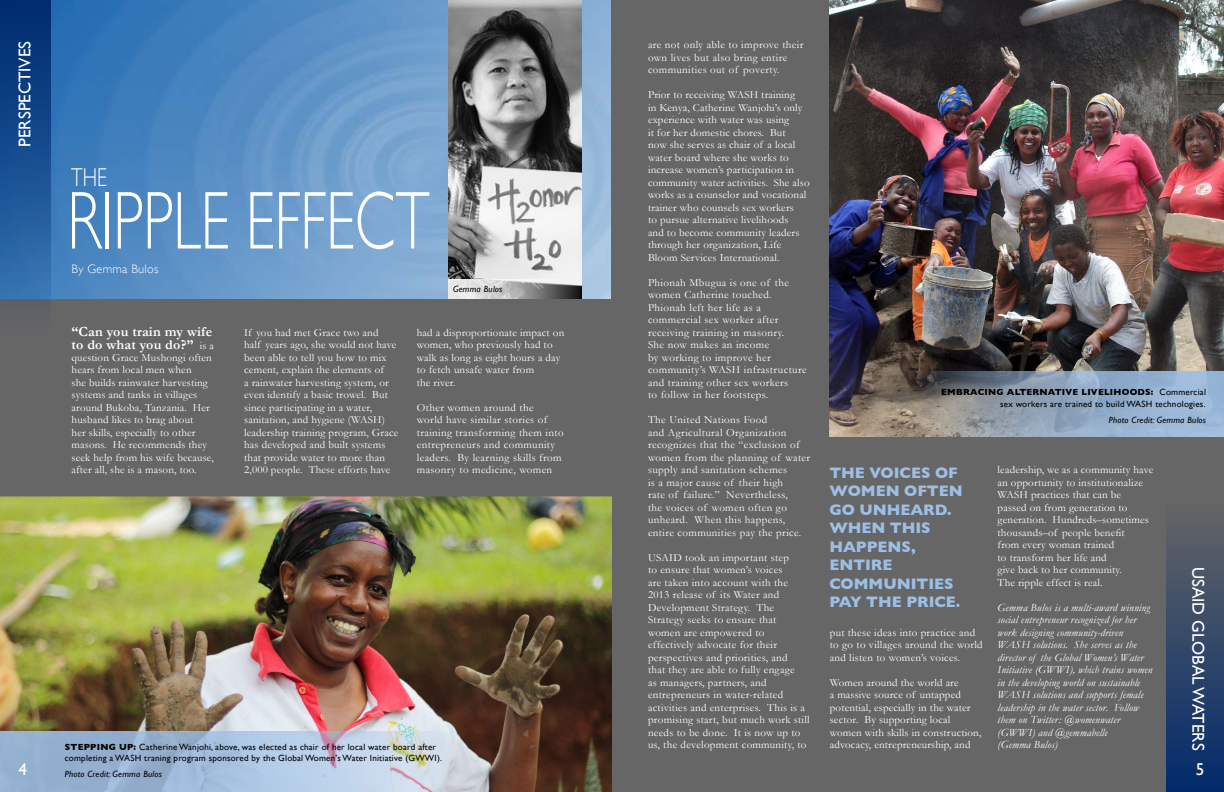
<style>
.page{position:relative;width:1224px;height:792px;background:#666}
.page>*{position:absolute;margin:0;border:0;box-sizing:border-box;transform-origin:0 0}
.t1{font:300 82.6px "Gill Sans Std";color:#fff;scale:.71 1}
.t2{font:300 26px "Gill Sans Std";color:#fff;scale:.77 1}
.t3{font:17.1px "Gill Sans";color:#fff}
.t4{font:700 15.5px "Gill Sans";letter-spacing:-.005em;color:#9dbfe5}
.t5{font:700 14px "Garamond";letter-spacing:.015em;color:#fff}
.t6{font:300 12.3px "Gill Sans";letter-spacing:.025em;color:#fff}
.t7{font:11px/12.5px "Garamond";letter-spacing:.015em;color:#fff}
.t8{font:11px/12.5px "Garamond";letter-spacing:.035em;color:#fff}
.t9{font:italic 11px/12.5px "Garamond";letter-spacing:.015em;color:#fff}
.t10{font:9px/11px "Gill Sans";letter-spacing:.025em;color:#000}
.t11{font:italic 9px "Gill Sans";letter-spacing:.025em;color:#000}
.s1{font-weight:400;font-size:11px}
.s2{font-weight:700}
.s3{font-family:"Garamond";font-size:11px}
</style>
<div class="page">
<img style="left:0;top:496px;width:612px;height:296px">
<img style="left:830px;top:0;width:394px;height:437px">
<div style="left:1166px;top:431px;width:58px;height:361px;background:linear-gradient(to bottom,#767065,#042c6b)"></div>
<img style="left:51px;top:0;width:560px;height:299px">
<img style="left:448px;top:0;width:134px;height:279px">
<svg style="left:0;top:731px;width:456px;height:61px;background:#abc1da"></svg>
<svg style="left:448px;top:279px;width:134px;height:20px;background:#b2b2b2"></svg>
<svg style="left:914px;top:372px;width:310px;height:65px;background:#8e9fb3"></svg>
<svg style="left:0;top:0;width:51px;height:299px;background:#174d8e"></svg>
<h3 class="t3" style="left:15px;top:147px;width:108px;rotate:-90deg">PERSPECTIVES</h3>
<p class="t2" style="left:71px;top:163px;width:48px">THE</p>
<p class="t1" style="left:67px;top:174px;width:512px">RIPPLE EFFECT</p>
<p class="t6" style="left:72px;top:261px;width:88px">By Gemma Bulos</p>
<p class="t11" style="left:453px;top:283px;width:51px">Gemma Bulos</p>
<p class="t5" style="left:72px;top:323px;width:142px">“Can you train my wife</p>
<p class="t7" style="left:244px;top:326px;width:136px">If you had met Grace two and</p>
<p class="t7" style="left:417px;top:326px;width:149px">had a disproportionate impact on</p>
<p class="t5" style="left:72px;top:336px;width:144px">to do what you do?” <span class="s1">is a</span></p>
<p class="t7" style="left:244px;top:339px;width:154px">half years ago, she would not have</p>
<p class="t7" style="left:417px;top:339px;width:137px">women, who previously had to</p>
<p class="t7" style="left:72px;top:351px;width:142px">question Grace Mushongi often</p>
<p class="t7" style="left:244px;top:351px;width:144px">been able to tell you how to mix</p>
<p class="t7" style="left:417px;top:351px;width:145px">walk as long as eight hours a day</p>
<p class="t7" style="left:72px;top:364px;width:122px">hears from local men when</p>
<p class="t7" style="left:244px;top:364px;width:141px">cement, explain the elements of</p>
<p class="t7" style="left:417px;top:364px;width:119px">to fetch unsafe water from</p>
<p class="t7" style="left:72px;top:376px;width:138px">she builds rainwater harvesting</p>
<p class="t7" style="left:244px;top:376px;width:146px">a rainwater harvesting system, or</p>
<p class="t7" style="left:417px;top:376px;width:40px">the river.</p>
<p class="t7" style="left:72px;top:389px;width:127px">systems and tanks in villages</p>
<p class="t7" style="left:244px;top:389px;width:145px">even identify a basic trowel. But</p>
<p class="t7" style="left:72px;top:401px;width:140px">around Bukoba, Tanzania. Her</p>
<p class="t7" style="left:244px;top:401px;width:130px">since participating in a water,</p>
<p class="t8" style="left:417px;top:401px;width:118px">Other women around the</p>
<p class="t7" style="left:72px;top:414px;width:123px">husband likes to brag about</p>
<p class="t7" style="left:244px;top:414px;width:142px">sanitation, and hygiene (WASH)</p>
<p class="t8" style="left:417px;top:414px;width:132px">world have similar stories of</p>
<p class="t7" style="left:72px;top:426px;width:126px">her skills, especially to other</p>
<p class="t7" style="left:244px;top:426px;width:156px">leadership training program, Grace</p>
<p class="t8" style="left:417px;top:426px;width:148px">training transforming them into</p>
<p class="t7" style="left:72px;top:439px;width:137px">masons. He recommends they</p>
<p class="t7" style="left:244px;top:439px;width:143px">has developed and built systems</p>
<p class="t8" style="left:417px;top:439px;width:140px">entrepreneurs and community</p>
<p class="t7" style="left:72px;top:451px;width:144px">seek help from his wife because,</p>
<p class="t7" style="left:244px;top:451px;width:142px">that provide water to more than</p>
<p class="t8" style="left:417px;top:451px;width:146px">leaders. By learning skills from</p>
<p class="t7" style="left:72px;top:464px;width:126px">after all, she is a mason, too.</p>
<p class="t7" style="left:244px;top:464px;width:148px">2,000 people. These efforts have</p>
<p class="t8" style="left:417px;top:464px;width:137px">masonry to medicine, women</p>
<p class="t10" style="left:65px;top:742px;width:379px"><span class="s2">STEPPING UP:</span> Catherine Wanjohi, above, was elected as chair of her local water board after completing a WASH traning program sponsored by the Global Women's Water Initiative (GWWI).</p>
<p class="t3" style="left:19px;top:759px;width:10px">4</p>
<p class="t11" style="left:65px;top:769px;width:99px">Photo Credit: Gemma Bulos</p>
<p class="t8" style="left:648px;top:39px;width:157px">are not only able to improve their own lives but also bring entire communities out of poverty.</p>
<p class="t7" style="left:648px;top:89px;width:163px">Prior to receiving WASH training<br>in Kenya, Catherine Wanjohi’s only experience with water was using<br>it for her domestic chores. But<br>now she serves as chair of a local water board where she works to increase women’s participation in community water activities. She also works as a counselor and vocational trainer who counsels sex workers<br>to pursue alternative livelihoods<br>and to become community leaders through her organization, Life Bloom Services International.</p>
<p class="t8" style="left:648px;top:276px;width:160px">Phionah Mbugua is one of the women Catherine touched.<br>Phionah left her life as a commercial sex worker after receiving training in masonry.<br>She now makes an income<br>by working to improve her community’s WASH infrastructure and training other sex workers<br>to follow in her footsteps.</p>
<p class="t8" style="left:648px;top:414px;width:164px">The United Nations Food<br>and Agricultural Organization recognizes that the “exclusion of women from the planning of water supply and sanitation schemes<br>is a major cause of their high<br>rate of failure.” Nevertheless,<br>the voices of women often go unheard. When this happens, entire communities pay the price.</p>
<p class="t7" style="left:648px;top:551px;width:163px">USAID took an important step<br>to ensure that women’s voices<br>are taken into account with the<br>2013 release of its Water and<br>Development Strategy. The<br>Strategy seeks to ensure that women are empowered to effectively advocate for their perspectives and priorities, and<br>that they are able to fully engage<br>as managers, partners, and entrepreneurs in water-related activities and enterprises. This is a promising start, but much work still needs to be done. It is now up to us, the development community, to</p>
<p class="t10" style="left:941px;top:385px;width:266px;line-height:12.5px;text-align:right"><span class="s2">EMBRACING ALTERNATIVE LIVELIHOODS:</span> Commercial sex workers are trained to build WASH technologies<span class="s3">.</span></p>
<p class="t11" style="left:1109px;top:415px;width:99px">Photo Credit: Gemma Bulos</p>
<p class="t4" style="left:829px;top:463px;width:130px">THE VOICES OF</p>
<p class="t7" style="left:998px;top:464px;width:157px">leadership, we as a community have an opportunity to institutionalize</p>
<p class="t4" style="left:829px;top:482px;width:135px">WOMEN OFTEN</p>
<p class="t7" style="left:998px;top:489px;width:125px">WASH practices that can be</p>
<p class="t4" style="left:829px;top:500px;width:124px">GO UNHEARD.</p>
<p class="t7" style="left:998px;top:501px;width:153px">passed on from generation to generation. Hundreds–sometimes</p>
<p class="t4" style="left:829px;top:519px;width:103px">WHEN THIS</p>
<p class="t7" style="left:998px;top:526px;width:129px">thousands–of people benefit</p>
<p class="t4" style="left:829px;top:537px;width:88px">HAPPENS,</p>
<p class="t7" style="left:998px;top:539px;width:118px">from every woman trained to transform her life and</p>
<p class="t4" style="left:829px;top:556px;width:65px">ENTIRE</p>
<p class="t7" style="left:998px;top:564px;width:126px">give back to her community.</p>
<p class="t4" style="left:829px;top:574px;width:126px">COMMUNITIES</p>
<p class="t7" style="left:998px;top:576px;width:106px">The ripple effect is real.</p>
<p class="t4" style="left:829px;top:593px;width:132px">PAY THE PRICE.</p>
<p class="t9" style="left:998px;top:601px;width:154px">Gemma Bulos is a multi-award winning social entrepreneur recognized for her</p>
<p class="t7" style="left:830px;top:626px;width:147px">put these ideas into practice and</p>
<p class="t9" style="left:998px;top:626px;width:127px">work designing community-driven</p>
<p class="t7" style="left:830px;top:639px;width:154px">to go to villages around the world</p>
<p class="t9" style="left:998px;top:639px;width:141px">WASH solutions. She serves as the</p>
<p class="t7" style="left:830px;top:651px;width:132px">and listen to women’s voices.</p>
<p class="t9" style="left:998px;top:651px;width:156px">director of the Global Women’s Water<br>Initiative (GWWI), which trains women</p>
<p class="t7" style="left:830px;top:676px;width:130px">Women around the world are</p>
<p class="t9" style="left:998px;top:676px;width:144px">in the developing world on sustainable</p>
<p class="t7" style="left:830px;top:689px;width:133px">a massive source of untapped</p>
<p class="t9" style="left:998px;top:689px;width:147px">WASH solutions and supports female</p>
<p class="t7" style="left:830px;top:701px;width:142px">potential, especially in the water</p>
<p class="t9" style="left:998px;top:701px;width:143px">leadership in the water sector. Follow</p>
<p class="t7" style="left:830px;top:714px;width:122px">sector. By supporting local</p>
<p class="t9" style="left:998px;top:714px;width:124px">them on Twitter: @womenwater</p>
<p class="t7" style="left:830px;top:726px;width:153px">women with skills in construction,</p>
<p class="t9" style="left:998px;top:726px;width:112px">(GWWI) and @gemmabelle</p>
<p class="t7" style="left:830px;top:739px;width:142px">advocacy, entrepreneurship, and</p>
<p class="t9" style="left:998px;top:739px;width:62px">(Gemma Bulos)</p>
<h3 class="t3" style="left:1208px;top:567px;width:185px;rotate:90deg">USAID GLOBAL WATERS</h3>
<h3 class="t3" style="left:1196px;top:759px;width:10px">5</h3>
</div>
